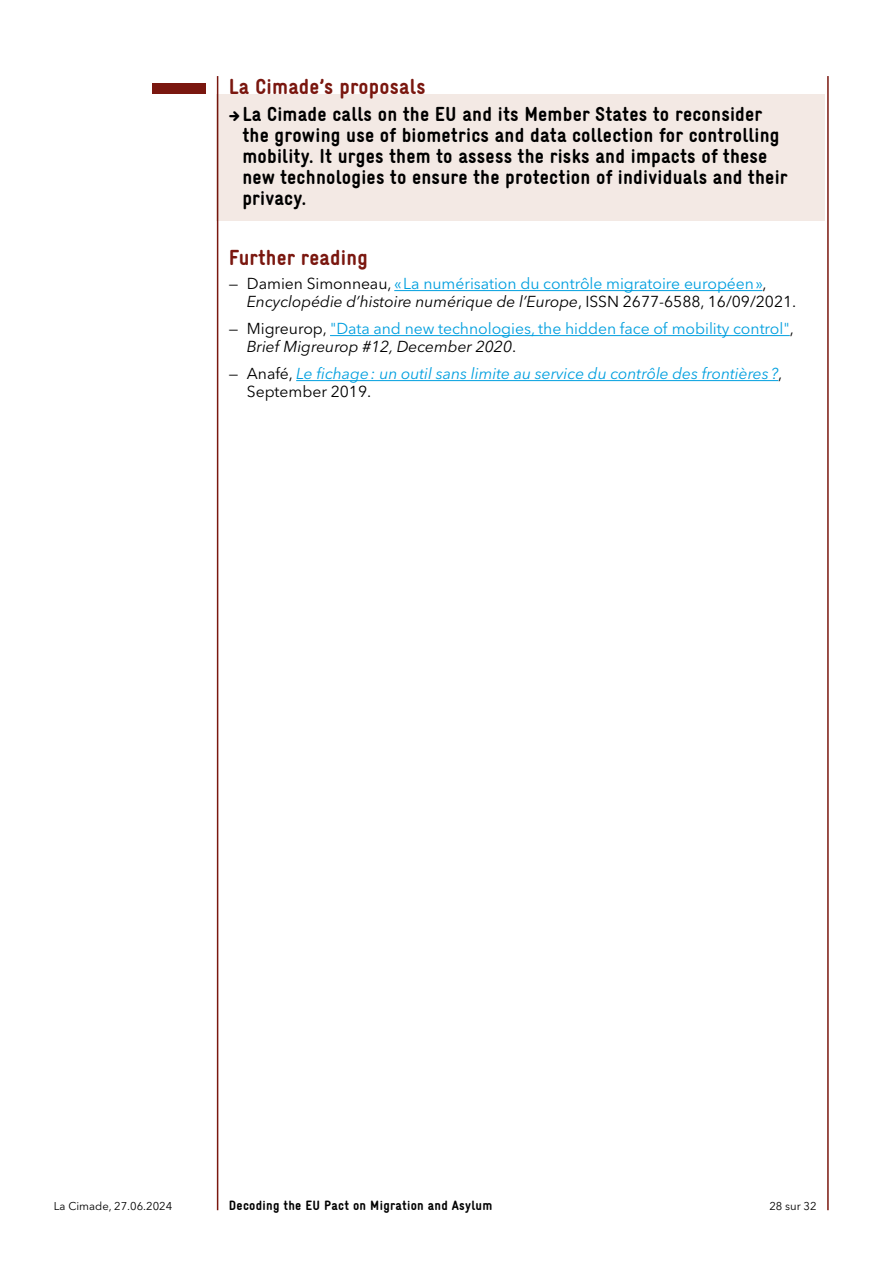
<style>
.page{position:relative;width:893px;height:1263px;background:#fff}
.page>*{position:absolute;margin:0;border:0;box-sizing:border-box;transform-origin:0 0}
.t1{font:900 condensed 21.75px "Gravur LL";letter-spacing:.01em;color:#7a170f}
.t2{font:900 condensed 20.25px/21px "Gravur LL";letter-spacing:.01em;color:#000}
.t3{font:15.75px/18px "Avenir Next LT Pro";color:#000}
.t4{font:15.75px/18px "Avenir Next LT Pro";color:#009fdf}
.t5{font:italic 15.75px/18px "Avenir Next LT Pro";color:#009fdf}
.t6{font:900 condensed 13.5px "Gravur LL";letter-spacing:.02em;color:#000}
.t7{font:11.25px "Avenir Next LT Pro";color:#000}
.s1{color:#009fdf}
.s2{font-style:italic}
.s3{color:#000}
.s4{font-style:italic;color:#000}
.s5{font-style:normal;color:#000}
</style>
<div class="page">
<hr style="left:217px;top:76px;width:1px;height:1134px;background:#7a170f">
<hr style="left:827px;top:76px;width:2px;height:1134px;background:#7a170f">
<hr style="left:394px;top:290px;width:368px;height:1px;background:#009fdf">
<hr style="left:330px;top:335px;width:460px;height:1px;background:#009fdf">
<hr style="left:296px;top:380px;width:482px;height:1px;background:#009fdf">
<div style="left:153px;top:84px;width:53px;height:10px;background:#7a170f"></div>
<div style="left:216px;top:94px;width:609px;height:126px;background:#f3e9e4"></div>
<p class="t1" style="left:229px;top:72px;width:198px">La Cimade’s proposals</p>
<p class="t2" style="left:242px;top:103px;width:547px;text-indent:-14px">→La Cimade calls on the EU and its Member States to reconsider the growing use of biometrics and data collection for controlling mobility. It urges them to assess the risks and impacts of these new technologies to ensure the protection of individuals and their privacy.</p>
<p class="t1" style="left:229px;top:243px;width:140px">Further reading</p>
<p class="t3" style="left:247px;top:275px;width:551px;text-indent:-18px">— Damien Simonneau, <span class="s1">«La numérisation du contrôle migratoire européen»</span>,<br><span class="s2">Encyclopédie d’histoire numérique de l’Europe</span>, ISSN 2677-6588, 16/09/2021.</p>
<p class="t4" style="left:247px;top:320px;width:548px;text-indent:-18px"><span class="s3">— Migreurop,</span> "Data and new technologies, the hidden face of mobility control"<span class="s3">,<br></span><span class="s4">Brief Migreurop #12, December 2020</span><span class="s3">.</span></p>
<p class="t5" style="left:247px;top:365px;width:537px;text-indent:-18px"><span class="s5">— Anafé,</span> Le fichage: un outil sans limite au service du contrôle des frontières?<span class="s5">,<br>September 2019.</span></p>
<p class="t7" style="left:54px;top:1199px;width:120px">La Cimade, 27.06.2024</p>
<p class="t6" style="left:229px;top:1196px;width:265px">Decoding the EU Pact on Migration and Asylum</p>
<p class="t7" style="left:769px;top:1199px;width:49px">28 sur 32</p>
</div>
